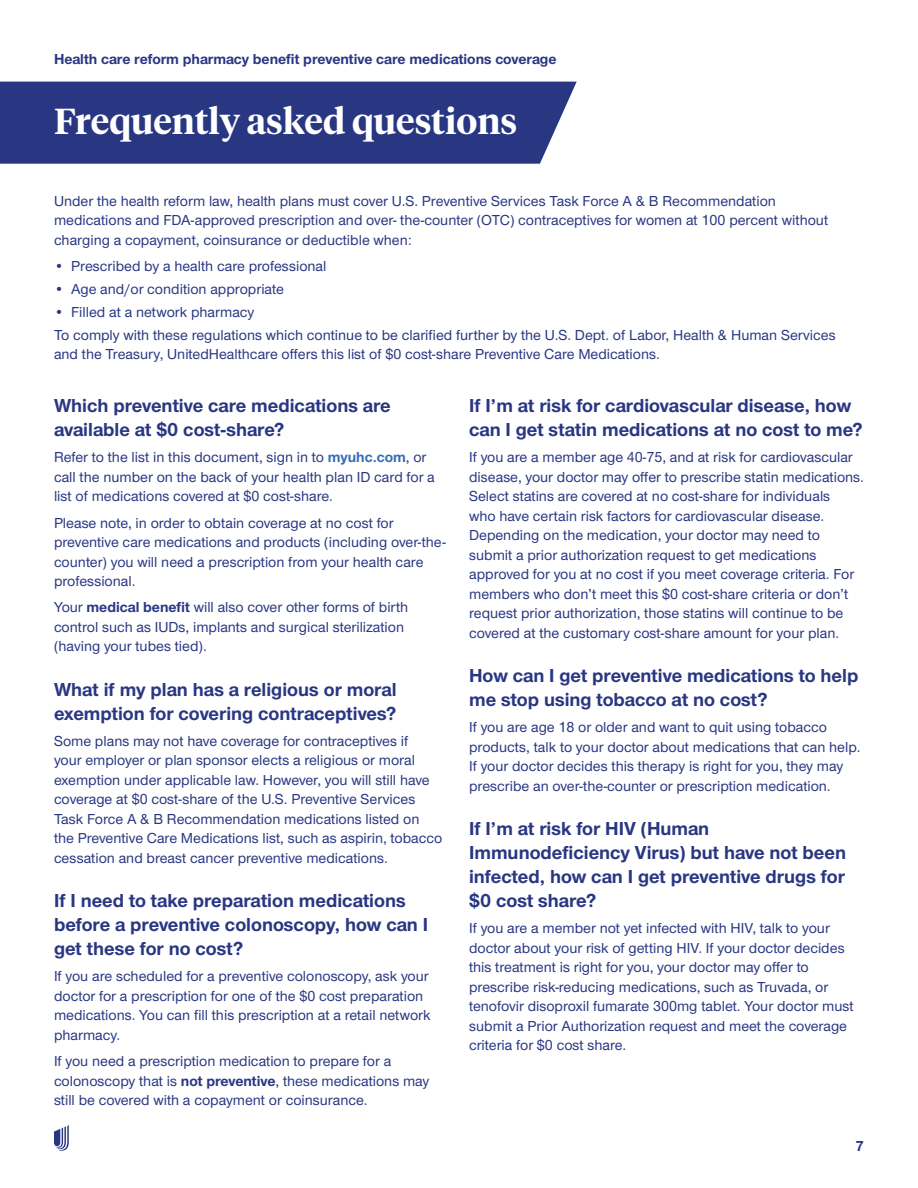
<style>
.page{position:relative;width:918px;height:1188px;background:#fff}
.page>*{position:absolute;margin:0;border:0;box-sizing:border-box;transform-origin:0 0}
.H3{font:600 36px "UHC Serif Headline";color:#fff}
.H5-Sans{font:700 19.5px/24px "UHC Sans";color:#293682}
.Body{font:500 15px/19.5px "UHC Sans";color:#293682}
.H6-Sans{font:700 15px "UHC Sans";color:#293682}
.s1{font-weight:700;color:#346db6}
.s2{font-weight:700}
</style>
<div class="page">
<svg style="left:54px;top:1125px;width:15px;height:26px"></svg>
<div style="left:0;top:82px;width:577px;height:82px;background:#293682"></div>
<p class="H6-Sans" style="left:54px;top:49px;width:504px">Health care reform pharmacy benefit preventive care medications coverage</p>
<p class="H3" style="left:54px;top:97px;width:465px">Frequently asked questions</p>
<p class="Body" style="left:54px;top:190px;width:776px">Under the health reform law, health plans must cover U.S. Preventive Services Task Force A &amp; B Recommendation medications and FDA-approved prescription and over- the-counter (OTC) contraceptives for women at 100 percent without charging a copayment, coinsurance or deductible when:</p>
<p class="Body" style="left:54px;top:256px;width:274px">• Prescribed by a health care professional</p>
<p class="Body" style="left:54px;top:279px;width:231px">• Age and/or condition appropriate</p>
<p class="Body" style="left:54px;top:301px;width:202px">• Filled at a network pharmacy</p>
<p class="Body" style="left:54px;top:324px;width:783px">To comply with these regulations which continue to be clarified further by the U.S. Dept. of Labor, Health &amp; Human Services and the Treasury, UnitedHealthcare offers this list of $0 cost-share Preventive Care Medications.</p>
<p class="H5-Sans" style="left:54px;top:393px;width:338px">Which preventive care medications are available at $0 cost-share?</p>
<p class="Body" style="left:54px;top:447px;width:382px">Refer to the list in this document, sign in to <span class="s1">myuhc.com</span>, or call the number on the back of your health plan ID card for a list of medications covered at $0 cost-share.</p>
<p class="Body" style="left:54px;top:512px;width:393px">Please note, in order to obtain coverage at no cost for preventive care medications and products (including over-the&shy;counter) you will need a prescription from your health care professional.</p>
<p class="Body" style="left:54px;top:597px;width:356px">Your <span class="s2">medical benefit</span> will also cover other forms of birth control such as IUDs, implants and surgical sterilization (having your tubes tied).</p>
<p class="H5-Sans" style="left:54px;top:676px;width:344px">What if my plan has a religious or moral exemption for covering contraceptives?</p>
<p class="Body" style="left:54px;top:730px;width:390px">Some plans may not have coverage for contraceptives if<br>your employer or plan sponsor elects a religious or moral exemption under applicable law. However, you will still have coverage at $0 cost-share of the U.S. Preventive Services Task Force A &amp; B Recommendation medications listed on the Preventive Care Medications list, such as aspirin, tobacco cessation and breast cancer preventive medications.</p>
<p class="H5-Sans" style="left:54px;top:888px;width:376px">If I need to take preparation medications before a preventive colonoscopy, how can I get these for no cost?</p>
<p class="Body" style="left:54px;top:966px;width:378px">If you are scheduled for a preventive colonoscopy, ask your doctor for a prescription for one of the $0 cost preparation medications. You can fill this prescription at a retail network pharmacy.</p>
<p class="Body" style="left:54px;top:1051px;width:377px">If you need a prescription medication to prepare for a colonoscopy that is <span class="s2">not preventive</span>, these medications may still be covered with a copayment or coinsurance.</p>
<p class="H5-Sans" style="left:469px;top:393px;width:384px">If I’m at risk for cardiovascular disease, how</p>
<p class="H5-Sans" style="left:469px;top:417px;width:395px">can I get statin medications at no cost to me?</p>
<p class="Body" style="left:469px;top:447px;width:385px">If you are a member age 40-75, and at risk for cardiovascular</p>
<p class="Body" style="left:469px;top:466px;width:396px">disease, your doctor may offer to prescribe statin medications.</p>
<p class="Body" style="left:469px;top:486px;width:363px">Select statins are covered at no cost-share for individuals</p>
<p class="Body" style="left:469px;top:505px;width:356px">who have certain risk factors for cardiovascular disease.</p>
<p class="Body" style="left:469px;top:525px;width:352px">Depending on the medication, your doctor may need to</p>
<p class="Body" style="left:469px;top:544px;width:349px">submit a prior authorization request to get medications</p>
<p class="Body" style="left:469px;top:564px;width:387px">approved for you at no cost if you meet coverage criteria. For</p>
<p class="Body" style="left:469px;top:583px;width:381px">members who don’t meet this $0 cost-share criteria or don’t</p>
<p class="Body" style="left:469px;top:603px;width:376px">request prior authorization, those statins will continue to be</p>
<p class="Body" style="left:469px;top:622px;width:372px">covered at the customary cost-share amount for your plan.</p>
<p class="H5-Sans" style="left:469px;top:663px;width:391px">How can I get preventive medications to help</p>
<p class="H5-Sans" style="left:469px;top:687px;width:300px">me stop using tobacco at no cost?</p>
<p class="Body" style="left:469px;top:717px;width:359px">If you are age 18 or older and want to quit using tobacco</p>
<p class="Body" style="left:469px;top:736px;width:393px">products, talk to your doctor about medications that can help.</p>
<p class="Body" style="left:469px;top:756px;width:376px">If your doctor decides this therapy is right for you, they may</p>
<p class="Body" style="left:469px;top:775px;width:363px">prescribe an over-the-counter or prescription medication.</p>
<p class="H5-Sans" style="left:469px;top:816px;width:242px">If I’m at risk for HIV (Human</p>
<p class="H5-Sans" style="left:469px;top:840px;width:378px">Immunodeficiency Virus) but have not been</p>
<p class="H5-Sans" style="left:469px;top:864px;width:377px">infected, how can I get preventive drugs for</p>
<p class="H5-Sans" style="left:469px;top:888px;width:129px">$0 cost share?</p>
<p class="Body" style="left:469px;top:918px;width:362px">If you are a member not yet infected with HIV, talk to your</p>
<p class="Body" style="left:469px;top:937px;width:377px">doctor about your risk of getting HIV. If your doctor decides</p>
<p class="Body" style="left:469px;top:957px;width:341px">this treatment is right for you, your doctor may offer to</p>
<p class="Body" style="left:469px;top:976px;width:361px">prescribe risk-reducing medications, such as Truvada, or</p>
<p class="Body" style="left:469px;top:996px;width:386px">tenofovir disoproxil fumarate 300mg tablet. Your doctor must</p>
<p class="Body" style="left:469px;top:1015px;width:379px">submit a Prior Authorization request and meet the coverage</p>
<p class="Body" style="left:469px;top:1035px;width:159px">criteria for $0 cost share.</p>
<p class="H6-Sans" style="left:855px;top:1136px;width:10px">7</p>
</div>
